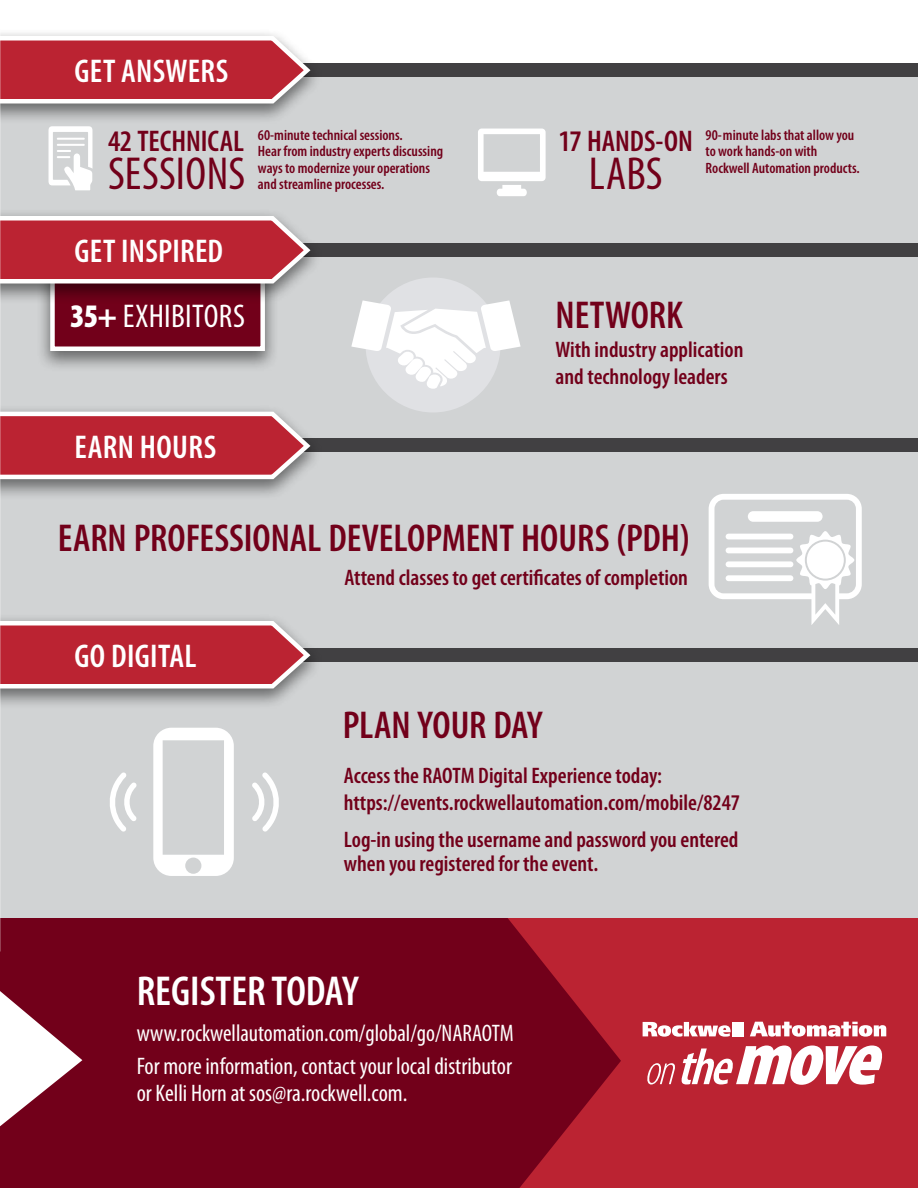
<style>
.page{position:relative;width:918px;height:1188px;background:#fff}
.page>*{position:absolute;margin:0;border:0;box-sizing:border-box;transform-origin:0 0}
.t1{font:condensed 46.5px "Myriad Pro";letter-spacing:.005em;color:#72001a}
.t2{font:600 condensed 42px "Myriad Pro";color:#fff}
.t3{font:600 condensed 39px "Myriad Pro";color:#72001a}
.t4{font:600 condensed 33px/64.9px "Myriad Pro";letter-spacing:.01em;color:#fff}
.t5{font:600 condensed 30px "Myriad Pro";color:#72001a}
.t6{font:condensed 24px/33px "Myriad Pro";color:#fff}
.t7{font:600 condensed 22.5px/27px "Myriad Pro";color:#72001a}
.t8{font:600 condensed 15px/16.5px "Myriad Pro";color:#72001a}
.s1{font-weight:900}
.s2{font-weight:400}
</style>
<div class="page">
<div style="left:0;top:67px;width:918px;height:877px;background:#d1d3d4"></div>
<div style="left:35px;top:261px;width:245px;height:111px;background:#000;opacity:.5"></div>
<div style="left:50px;top:269px;width:215px;height:82px;background:#72001a;border:4px solid #fff"></div>
<div style="left:0;top:918px;width:918px;height:270px;background:#bb2332"></div>
<svg style="left:0;top:918px;width:621px;height:270px;background:#78031c"></svg>
<svg style="left:750px;top:1022px;width:136px;height:15px"></svg>
<svg style="left:643px;top:1022px;width:88px;height:15px"></svg>
<div style="left:732px;top:1022px;width:5px;height:14px;background:#fff"></div>
<div style="left:739px;top:1022px;width:5px;height:14px;background:#fff"></div>
<svg style="left:647px;top:1046px;width:236px;height:39px"></svg>
<svg style="left:0;top:991px;width:82px;height:135px;background:#b9818e"></svg>
<div style="left:0;top:63px;width:918px;height:14px;background:#414042"></div>
<div style="left:0;top:243px;width:918px;height:13px;background:#414042"></div>
<div style="left:0;top:439px;width:918px;height:13px;background:#414042"></div>
<div style="left:0;top:648px;width:918px;height:14px;background:#414042"></div>
<div style="left:0;top:28px;width:324px;height:97px;background:#000;opacity:.5"></div>
<svg style="left:0;top:34px;width:314px;height:72px;background:#c3525d"></svg>
<div style="left:0;top:208px;width:324px;height:97px;background:#000;opacity:.5"></div>
<svg style="left:0;top:214px;width:314px;height:72px;background:#bf4d59"></svg>
<div style="left:0;top:403px;width:324px;height:98px;background:#000;opacity:.5"></div>
<svg style="left:0;top:409px;width:314px;height:72px;background:#c1505c"></svg>
<div style="left:0;top:613px;width:324px;height:97px;background:#000;opacity:.5"></div>
<svg style="left:0;top:619px;width:314px;height:72px;background:#c1505b"></svg>
<svg style="left:49px;top:126px;width:43px;height:64px"></svg>
<svg style="left:478px;top:129px;width:68px;height:67px"></svg>
<div style="left:366px;top:278px;width:135px;height:134px;background:#e0e1e4;border-radius:50%"></div>
<svg style="left:351px;top:300px;width:170px;height:89px"></svg>
<svg style="left:153px;top:728px;width:81px;height:148px"></svg>
<svg style="left:252px;top:772px;width:27px;height:60px"></svg>
<svg style="left:110px;top:772px;width:27px;height:60px"></svg>
<svg style="left:709px;top:494px;width:153px;height:131px"></svg>
<div style="left:748px;top:511px;width:75px;height:11px;background:#fff;border-radius:5px"></div>
<div style="left:726px;top:534px;width:67px;height:5px;background:#fff;border-radius:3px"></div>
<div style="left:726px;top:548px;width:67px;height:5px;background:#fff;border-radius:3px"></div>
<div style="left:726px;top:561px;width:67px;height:6px;background:#fff;border-radius:3px"></div>
<div style="left:726px;top:575px;width:67px;height:6px;background:#fff;border-radius:3px"></div>
<div style="left:807px;top:542px;width:37px;height:37px;background:#fff;border-radius:50%"></div>
<h3 class="t4" style="left:75px;top:38px;width:155px">GET ANSWERS</h3>
<p class="t8" style="left:258px;top:126px;width:187px">60-minute technical sessions.<br>Hear from industry experts discussing ways to modernize your operations and streamline processes.</p>
<p class="t8" style="left:706px;top:126px;width:156px">90-minute labs that allow you to work hands-on with<br>Rockwell Automation products.</p>
<h3 class="t5" style="left:559px;top:122px;width:136px">17 HANDS-ON</h3>
<h3 class="t5" style="left:108px;top:122px;width:138px">42 TECHNICAL</h3>
<h1 class="t1" style="left:108px;top:146px;width:139px">SESSIONS</h1>
<h1 class="t1" style="left:589px;top:146px;width:75px">LABS</h1>
<h3 class="t4" style="left:70px;top:218px;width:176px">GET INSPIRED<br><span class="s1">35+</span> <span class="s2">EXHIBITORS</span></h3>
<h3 class="t4" style="left:75px;top:414px;width:143px">EARN HOURS</h3>
<h3 class="t3" style="left:556px;top:291px;width:129px">NETWORK</h3>
<p class="t7" style="left:556px;top:336px;width:189px">With industry application and technology leaders</p>
<h3 class="t3" style="left:58px;top:514px;width:633px">EARN PROFESSIONAL DEVELOPMENT HOURS (PDH)</h3>
<h3 class="t4" style="left:75px;top:623px;width:123px">GO DIGITAL</h3>
<p class="t7" style="left:344px;top:564px;width:345px">Attend classes to get certificates of completion</p>
<h3 class="t3" style="left:343px;top:701px;width:202px">PLAN YOUR DAY</h3>
<p class="t7" style="left:344px;top:761px;width:398px">Access the RAOTM Digital Experience today: https://events.rockwellautomation.com/mobile/8247</p>
<p class="t7" style="left:344px;top:828px;width:396px;line-height:24px">Log-in using the username and password you entered when you registered for the event.</p>
<h2 class="t2" style="left:137px;top:966px;width:224px">REGISTER TODAY</h2>
<p class="t6" style="left:137px;top:1017px;width:379px">www.rockwellautomation.com/global/go/NARAOTM<br>For more information, contact your local distributor</p>
<p class="t6" style="left:137px;top:1077px;width:272px">or Kelli Horn at sos@ra.rockwell.com.</p>
</div>
